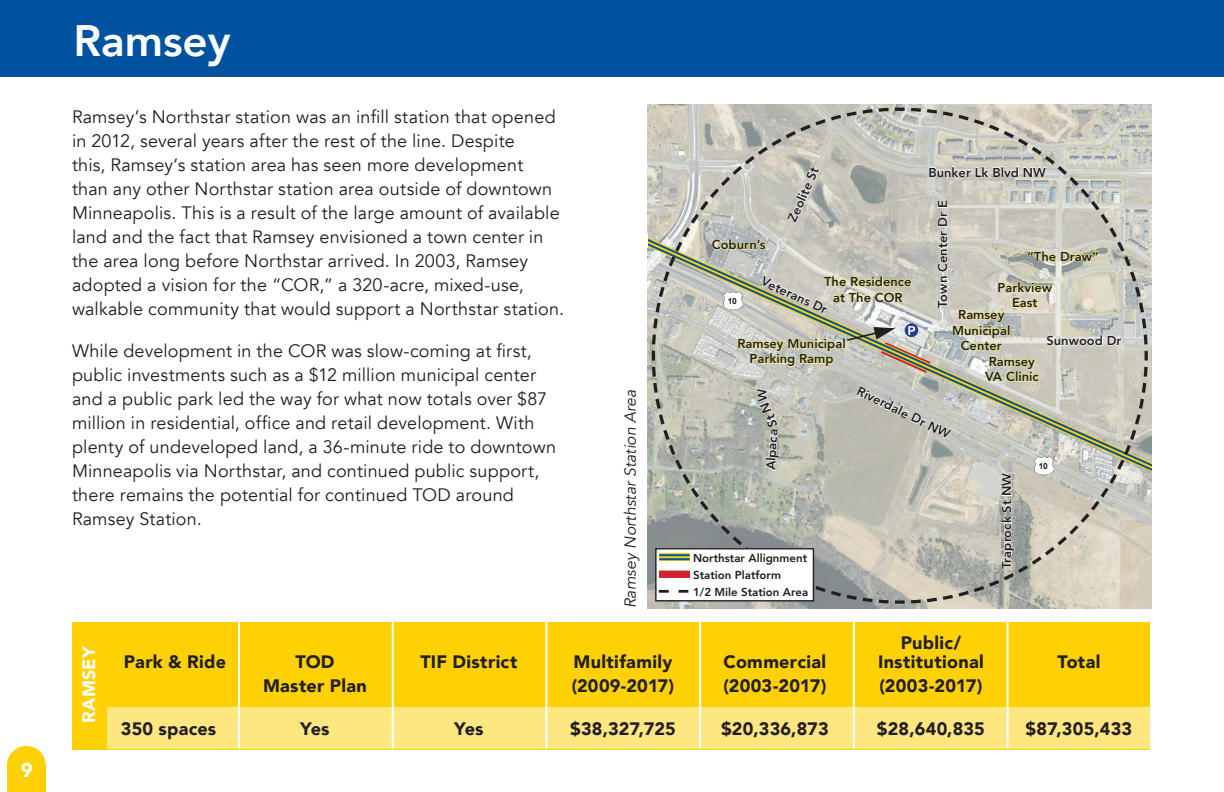
<style>
.page{position:relative;width:1224px;height:792px;background:#fff}
.page>*{position:absolute;margin:0;border:0;box-sizing:border-box;transform-origin:0 0}
.t1{font:800 44px "Avenir";color:#fff}
.t2{font:900 20px "Avenir";color:#fff}
.Body_-_2_col{font:18px/24px "Avenir";letter-spacing:.01em;color:#231f20}
.Body_-_2_col-2{font:900 18px "Avenir";letter-spacing:.015em;color:#231f20}
.Body_-_2_col-3{font:900 18px "Avenir";letter-spacing:.01em;color:#fff}
.t3{font:italic 16px "Avenir";color:#231f20}
.t4{font:800 13px/15.6px "Avenir";color:#231f20}
.t5{font:800 11.4px "Avenir";color:#231f20}
.t6{font:700 8.4px "Arial";color:#231f20}
</style>
<div class="page">
<div style="left:0;top:0;width:1224px;height:77px;background:#0153a0"></div>
<div style="left:7px;top:765px;width:39px;height:27px;background:#fed105"></div>
<div style="left:7px;top:746px;width:39px;height:39px;background:#fed105;border-radius:50%"></div>
<div style="left:72px;top:622px;width:1078px;height:127px;background:#fed105"></div>
<div style="left:108px;top:707px;width:1042px;height:42px;background:#fee781"></div>
<hr style="left:238px;top:621px;width:2px;height:128px;background:#fff">
<hr style="left:392px;top:621px;width:2px;height:128px;background:#fff">
<hr style="left:545px;top:621px;width:2px;height:128px;background:#fff">
<hr style="left:699px;top:621px;width:2px;height:128px;background:#fff">
<hr style="left:853px;top:621px;width:2px;height:128px;background:#fff">
<hr style="left:1007px;top:621px;width:2px;height:128px;background:#fff">
<svg style="left:650px;top:106px;width:499px;height:499px;background:#bebdb4"></svg>
<div style="left:656px;top:549px;width:157px;height:52px;background:#fff"></div>
<div style="left:655px;top:548px;width:159px;height:54px;border:1px solid #231f20"></div>
<svg style="left:659px;top:590px;width:29px;height:3px"></svg>
<div style="left:659px;top:571px;width:31px;height:7px;border:7px solid #d1232a"></div>
<svg style="left:659px;top:553px;width:31px;height:8px"></svg>
<hr style="left:659px;top:554px;width:31px;height:2px;background:#0153a0">
<hr style="left:659px;top:558px;width:31px;height:2px;background:#0153a0">
<svg style="left:711px;top:162px;width:412px;height:408px;background:#c6c6ba"></svg>
<p class="t2" style="left:21px;top:753px;width:13px">9</p>
<p class="t1" style="left:73px;top:7px;width:159px">Ramsey</p>
<p class="Body_-_2_col" style="left:72px;top:105px;width:494px">Ramsey’s Northstar station was an infill station that opened in 2012, several years after the rest of the line. Despite<br>this, Ramsey’s station area has seen more development<br>than any other Northstar station area outside of downtown Minneapolis. This is a result of the large amount of available land and the fact that Ramsey envisioned a town center in the area long before Northstar arrived. In 2003, Ramsey adopted a vision for the “COR,” a 320-acre, mixed-use, walkable community that would support a Northstar station.</p>
<p class="Body_-_2_col" style="left:72px;top:339px;width:486px">While development in the COR was slow-coming at first, public investments such as a $12 million municipal center and a public park led the way for what now totals over $87 million in residential, office and retail development. With plenty of undeveloped land, a 36-minute ride to downtown Minneapolis via Northstar, and continued public support, there remains the potential for continued TOD around Ramsey Station.</p>
<p class="t3" style="left:621px;top:608px;width:220px;rotate:-90deg">Ramsey Northstar Station Area</p>
<p class="t4" style="left:712px;top:237px;width:55px">Coburn’s</p>
<p class="t4" style="left:784px;top:218px;width:60px;rotate:-66deg">Zeolite St</p>
<p class="t6" style="left:728px;top:295px;width:10px">10</p>
<p class="t4" style="left:765px;top:273px;width:73px;rotate:25deg">Veterans Dr</p>
<p class="t4" style="left:824px;top:274px;width:89px">The Residence</p>
<p class="t4" style="left:833px;top:289px;width:71px">at The COR</p>
<p class="t4" style="left:737px;top:336px;width:110px">Ramsey Municipal</p>
<p class="t4" style="left:750px;top:351px;width:86px">Parking Ramp</p>
<p class="t4" style="left:928px;top:164px;width:119px">Bunker Lk Blvd NW</p>
<p class="t4" style="left:935px;top:308px;width:109px;rotate:-90deg">Town Center Dr E</p>
<p class="t4" style="left:1027px;top:248px;width:73px">“The Draw”</p>
<p class="t4" style="left:998px;top:279px;width:56px">Parkview</p>
<p class="t4" style="left:1012px;top:295px;width:27px">East</p>
<p class="t4" style="left:958px;top:307px;width:48px">Ramsey</p>
<p class="t4" style="left:952px;top:322px;width:60px">Municipal</p>
<p class="t4" style="left:961px;top:338px;width:43px">Center</p>
<p class="t4" style="left:985px;top:354px;width:55px">Ramsey<br>VA Clinic</p>
<p class="t4" style="left:1046px;top:333px;width:77px">Sunwood Dr</p>
<p class="t4" style="left:763px;top:470px;width:36px;rotate:-86deg">Alpac</p>
<p class="t5" style="left:693px;top:549px;width:115px">Northstar Allignment</p>
<p class="t5" style="left:693px;top:566px;width:90px">Station Platform</p>
<p class="t5" style="left:693px;top:583px;width:117px">1/2 Mile Station Area</p>
<p class="t4" style="left:861px;top:383px;width:103px;rotate:26deg">Riverdale Dr NW</p>
<p class="t4" style="left:999px;top:569px;width:97px;rotate:-90deg">Traprock St NW</p>
<p class="t6" style="left:1039px;top:460px;width:10px">10</p>
<p class="Body_-_2_col-3" style="left:74px;top:723px;width:79px;rotate:-90deg">RAMSEY</p>
<p class="Body_-_2_col-2" style="left:901px;top:627px;width:62px">Public/</p>
<p class="Body_-_2_col-2" style="left:124px;top:647px;width:104px">Park &amp; Ride</p>
<p class="Body_-_2_col-2" style="left:295px;top:647px;width:41px">TOD</p>
<p class="Body_-_2_col-2" style="left:421px;top:647px;width:98px">TIF District</p>
<p class="Body_-_2_col-2" style="left:573px;top:647px;width:101px">Multifamily</p>
<p class="Body_-_2_col-2" style="left:724px;top:647px;width:104px">Commercial</p>
<p class="Body_-_2_col-2" style="left:878px;top:647px;width:107px">Institutional</p>
<p class="Body_-_2_col-2" style="left:1057px;top:647px;width:45px">Total</p>
<p class="Body_-_2_col-2" style="left:263px;top:670px;width:105px">Master Plan</p>
<p class="Body_-_2_col-2" style="left:572px;top:670px;width:104px">(2009-2017)</p>
<p class="Body_-_2_col-2" style="left:724px;top:670px;width:104px">(2003-2017)</p>
<p class="Body_-_2_col-2" style="left:880px;top:670px;width:104px">(2003-2017)</p>
<p class="Body_-_2_col-2" style="left:121px;top:713px;width:97px">350 spaces</p>
<p class="Body_-_2_col-2" style="left:300px;top:713px;width:31px">Yes</p>
<p class="Body_-_2_col-2" style="left:454px;top:713px;width:31px">Yes</p>
<p class="Body_-_2_col-2" style="left:570px;top:713px;width:107px">$38,327,725</p>
<p class="Body_-_2_col-2" style="left:721px;top:713px;width:109px">$20,336,873</p>
<p class="Body_-_2_col-2" style="left:877px;top:713px;width:109px">$28,640,835</p>
<p class="Body_-_2_col-2" style="left:1026px;top:713px;width:108px">$87,305,433</p>
</div>
